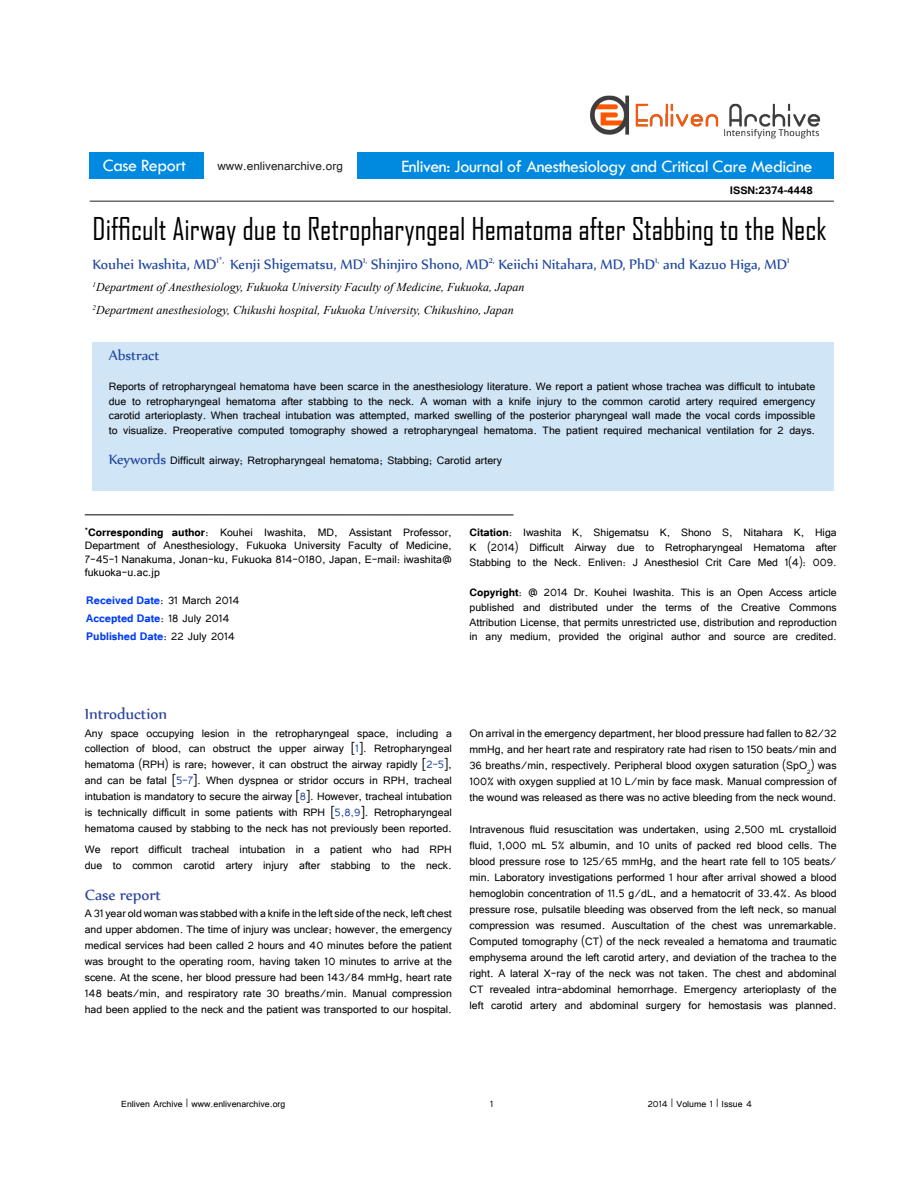
<style>
.page{position:relative;width:918px;height:1185px;background:#fff}
.page>*{position:absolute;margin:0;border:0;box-sizing:border-box;transform-origin:0 0}
.Paragraph_Style1{font:30.15px "Agency FB";color:#000}
.Paragraph_Style1-2{font:18px "Tw Cen";letter-spacing:-.025em;color:#fff}
.Paragraph_Style14{font:18px "Nyala";color:#2c459d}
.Paragraph_Style3{font:16.5px "Nyala";color:#22489e}
.t1{font:15px "Tunga";color:#231f20}
.Paragraph_Style14-2{font:13.5px/16px "Tunga";color:#000;text-align:justify}
.Paragraph_Style3-2{font:13.5px/15px "Tunga";color:#000;text-align:justify}
.Paragraph_Style4{font:13.5px/13.5px "Tunga";color:#000;text-align:justify}
.Paragraph_Style3-3{font:700 13.5px "Tunga";color:#003cf8}
.Paragraph_Style1-3{font:700 13.5px "Tunga";color:#000}
.Paragraph_Style4-2{font:13.35px/15px "Tunga";color:#000;text-align:justify}
.Paragraph_Style3-4{font:italic 12px "Times New Roman";color:#000}
.Paragraph_Style5{font:11.25px "Tunga";color:#000}
.s1{font-family:"Nyala";font-size:16.5px;color:#22489e}
.s2{font-weight:700}
.s3{font-weight:400;color:#000}
.s4{color:#22489e}
</style>
<div class="page">
<hr style="left:90px;top:201px;width:744px;height:1px;background:#231f20">
<div style="left:93px;top:342px;width:741px;height:148px;background:#d0e5f6"></div>
<hr style="left:85px;top:514px;width:428px;height:1px;background:#231f20">
<div style="left:90px;top:152px;width:744px;height:27px;background:#008adf"></div>
<div style="left:204px;top:150px;width:153px;height:33px;background:#fff"></div>
<img style="left:590px;top:95px;width:231px;height:44px">
<p class="Paragraph_Style1-2" style="left:103px;top:155px;width:85px">Case Report</p>
<p class="t1" style="left:218px;top:156px;width:127px">www.enlivenarchive.org</p>
<p class="Paragraph_Style1-2" style="left:401px;top:155px;width:413px">Enliven: Journal of Anesthesiology and Critical Care Medicine</p>
<p class="Paragraph_Style1-3" style="left:730px;top:182px;width:84px">ISSN:2374-4448</p>
<p class="Paragraph_Style1" style="left:93px;top:211px;width:735px">Difficult Airway due to Retropharyngeal Hematoma after Stabbing to the Neck</p>
<p class="Paragraph_Style3" style="left:93px;top:254px;width:698px">Kouhei Iwashita, MD<sup>1*,</sup> Kenji Shigematsu, MD<sup>1,</sup> Shinjiro Shono, MD<sup>2,</sup> Keiichi Nitahara, MD, PhD<sup>1,</sup> and Kazuo Higa, MD<sup>1</sup></p>
<p class="Paragraph_Style3-4" style="left:93px;top:279px;width:433px"><sup>1</sup>Department of Anesthesiology, Fukuoka University Faculty of Medicine, Fukuoka, Japan</p>
<p class="Paragraph_Style3-4" style="left:93px;top:301px;width:423px"><sup>2</sup>Department anesthesiology, Chikushi hospital, Fukuoka University, Chikushino, Japan</p>
<p class="Paragraph_Style3" style="left:109px;top:345px;width:52px">Abstract</p>
<p class="Paragraph_Style3-2" style="left:109px;top:377px;width:708px">Reports of retropharyngeal hematoma have been scarce in the anesthesiology literature. We report a patient whose trachea was difficult to intubate due to retropharyngeal hematoma after stabbing to the neck. A woman with a knife injury to the common carotid artery required emergency carotid arterioplasty. When tracheal intubation was attempted, marked swelling of the posterior pharyngeal wall made the vocal cords impossible to visualize. Preoperative computed tomography showed a retropharyngeal hematoma. The patient required mechanical ventilation for 2 days.</p>
<p class="Paragraph_Style3-2" style="left:109px;top:452px;width:395px"><span class="s1">Keywords</span> Difficult airway; Retropharyngeal hematoma; Stabbing; Carotid artery</p>
<p class="Paragraph_Style4" style="left:85px;top:524px;width:369px"><sup>*</sup><span class="s2">Corresponding author</span>: Kouhei Iwashita, MD, Assistant Professor, Department of Anesthesiology, Fukuoka University Faculty of Medicine, 7-45-1 Nanakuma, Jonan-ku, Fukuoka 814-0180, Japan, E-mail: iwashita@ fukuoka-u.ac.jp</p>
<p class="Paragraph_Style4-2" style="left:470px;top:524px;width:369px"><span class="s2">Citation</span>: Iwashita K, Shigematsu K, Shono S, Nitahara K, Higa K (2014) Difficult Airway due to Retropharyngeal Hematoma after Stabbing to the Neck. Enliven: J Anesthesiol Crit Care Med 1(4): 009.</p>
<p class="Paragraph_Style4-2" style="left:470px;top:584px;width:369px"><span class="s2">Copyright</span>: @ 2014 Dr. Kouhei Iwashita. This is an Open Access article published and distributed under the terms of the Creative Commons Attribution License, that permits unrestricted use, distribution and reproduction in any medium, provided the original author and source are credited.</p>
<p class="Paragraph_Style3-3" style="left:86px;top:591px;width:155px">Received Date<span class="s3">: 31 March 2014</span></p>
<p class="Paragraph_Style3-3" style="left:86px;top:609px;width:145px">Accepted Date<span class="s3">: 18 July 2014</span></p>
<p class="Paragraph_Style3-3" style="left:86px;top:627px;width:150px">Published Date<span class="s3">: 22 July 2014</span></p>
<p class="Paragraph_Style14" style="left:85px;top:703px;width:84px">Introduction</p>
<p class="Paragraph_Style14-2" style="left:85px;top:724px;width:369px">Any space occupying lesion in the retropharyngeal space, including a collection of blood, can obstruct the upper airway [<span class="s4">1</span>]. Retropharyngeal hematoma (RPH) is rare; however, it can obstruct the airway rapidly [<span class="s4">2-5</span>], and can be fatal [<span class="s4">5-7</span>]. When dyspnea or stridor occurs in RPH, tracheal intubation is mandatory to secure the airway [<span class="s4">8</span>]. However, tracheal intubation is technically difficult in some patients with RPH [<span class="s4">5,8,9</span>]. Retropharyngeal hematoma caused by stabbing to the neck has not previously been reported.</p>
<p class="Paragraph_Style14-2" style="left:85px;top:840px;width:369px">We report difficult tracheal intubation in a patient who had RPH due to common carotid artery injury after stabbing to the neck.</p>
<p class="Paragraph_Style14" style="left:85px;top:884px;width:78px">Case report</p>
<p class="Paragraph_Style14-2" style="left:85px;top:905px;width:369px">A 31 year old woman was stabbed with a knife in the left side of the neck, left chest and upper abdomen. The time of injury was unclear; however, the emergency medical services had been called 2 hours and 40 minutes before the patient was brought to the operating room, having taken 10 minutes to arrive at the scene. At the scene, her blood pressure had been 143/84 mmHg, heart rate 148 beats/min, and respiratory rate 30 breaths/min. Manual compression had been applied to the neck and the patient was transported to our hospital.</p>
<p class="Paragraph_Style14-2" style="left:470px;top:725px;width:369px">On arrival in the emergency department, her blood pressure had fallen to 82/32 mmHg, and her heart rate and respiratory rate had risen to 150 beats/min and 36 breaths/min, respectively. Peripheral blood oxygen saturation (SpO<sub>2</sub>) was 100% with oxygen supplied at 10 L/min by face mask. Manual compression of the wound was released as there was no active bleeding from the neck wound.</p>
<p class="Paragraph_Style14-2" style="left:470px;top:821px;width:369px">Intravenous fluid resuscitation was undertaken, using 2,500 mL crystalloid fluid, 1,000 mL 5% albumin, and 10 units of packed red blood cells. The blood pressure rose to 125/65 mmHg, and the heart rate fell to 105 beats/ min. Laboratory investigations performed 1 hour after arrival showed a blood hemoglobin concentration of 11.5 g/dL, and a hematocrit of 33.4%. As blood pressure rose, pulsatile bleeding was observed from the left neck, so manual compression was resumed. Auscultation of the chest was unremarkable.<br>Computed tomography (CT) of the neck revealed a hematoma and traumatic emphysema around the left carotid artery, and deviation of the trachea to the right. A lateral X-ray of the neck was not taken. The chest and abdominal CT revealed intra-abdominal hemorrhage. Emergency arterioplasty of the left carotid artery and abdominal surgery for hemostasis was planned.</p>
<p class="Paragraph_Style5" style="left:121px;top:1097px;width:166px">Enliven Archive | www.enlivenarchive.org</p>
<p class="Paragraph_Style5" style="left:490px;top:1097px;width:5px">1</p>
<p class="Paragraph_Style5" style="left:648px;top:1097px;width:106px">2014 | Volume 1 | Issue 4</p>
</div>
